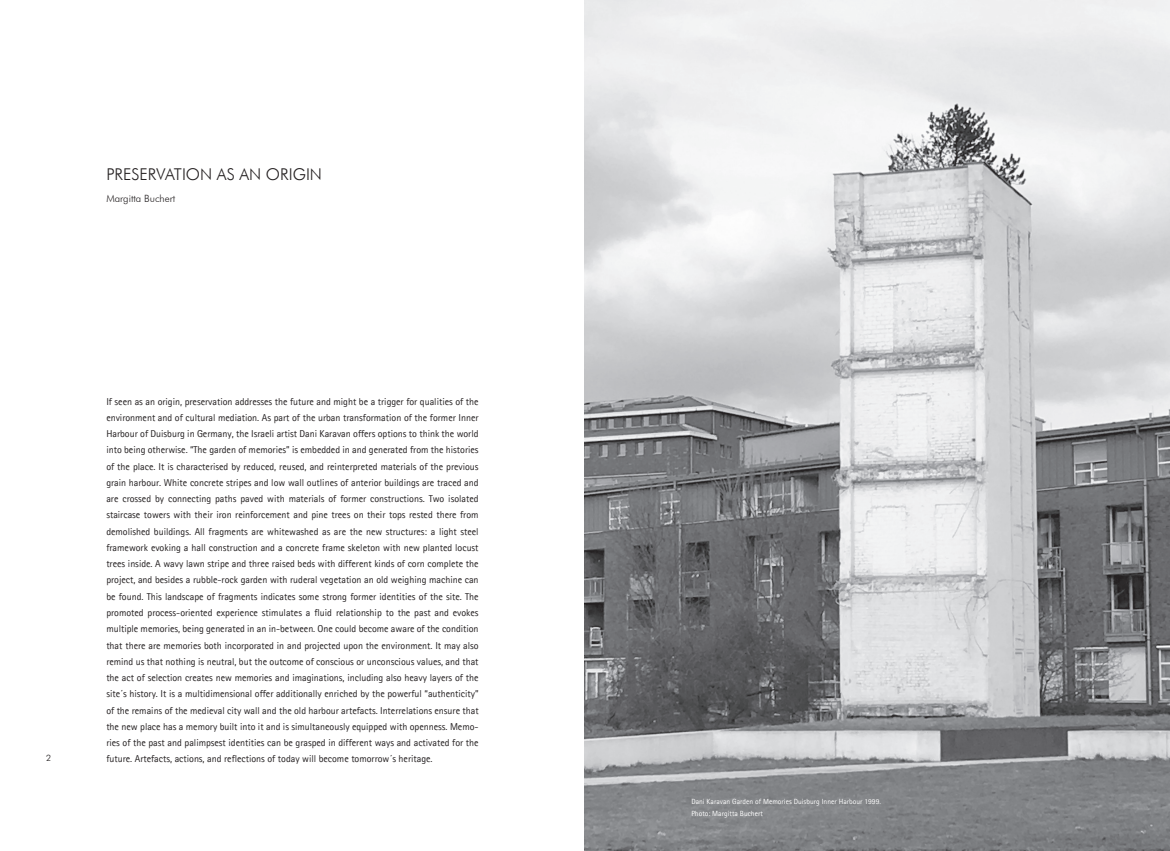
<style>
.page{position:relative;width:1170px;height:851px;background:#fff}
.page>*{position:absolute;margin:0;border:0;box-sizing:border-box;transform-origin:0 0}
.t1{font:300 16.25px "Futura BT";color:#231f20}
.t2{font:10px/16.2px "Agfa Rotis Sans Serif";letter-spacing:-.005em;color:#231f20;text-align:justify}
.t3{font:300 10px "Futura BT";color:#231f20}
.t4{font:300 8.75px "Futura BT";color:#231f20}
.t5{font:7.5px/11.2px "Agfa Rotis Sans Serif";color:#fff}
</style>
<div class="page">
<img style="left:585px;top:0;width:584px;height:850px">
<h1 class="t1" style="left:106px;top:164px;width:217px">PRESERVATION AS AN ORIGIN</h1>
<p class="t3" style="left:106px;top:192px;width:71px">Margitta Buchert</p>
<p class="t4" style="left:46px;top:752px;width:7px">2</p>
<p class="t2" style="left:106px;top:393px;width:374px">If seen as an origin, preservation addresses the future and might be a trigger for qualities of the environment and of cultural mediation. As part of the urban transformation of the former Inner Harbour of Duisburg in Germany, the Israeli artist Dani Karavan offers options to think the world into being otherwise. “The garden of memories” is embedded in and generated from the histories of the place. It is characterised by reduced, reused, and reinterpreted materials of the previous grain harbour. White concrete stripes and low wall outlines of anterior buildings are traced and are crossed by connecting paths paved with materials of former constructions. Two isolated staircase towers with their iron reinforcement and pine trees on their tops rested there from demolished buildings. All fragments are whitewashed as are the new structures: a light steel framework evoking a hall construction and a concrete frame skeleton with new planted locust trees inside. A wavy lawn stripe and three raised beds with different kinds of corn complete the project, and besides a rubble-rock garden with ruderal vegetation an old weighing machine can be found. This landscape of fragments indicates some strong former identities of the site. The promoted process-oriented experience stimulates a fluid relationship to the past and evokes multiple memories, being generated in an in-between. One could become aware of the condition that there are memories both incorporated in and projected upon the environment. It may also remind us that nothing is neutral, but the outcome of conscious or unconscious values, and that the act of selection creates new memories and imaginations, including also heavy layers of the site´s history. It is a multidimensional offer additionally enriched by the powerful “authenticity” of the remains of the medieval city wall and the old harbour artefacts. Interrelations ensure that the new place has a memory built into it and is simultaneously equipped with openness. Memo&shy;ries of the past and palimpsest identities can be grasped in different ways and activated for the future. Artefacts, actions, and reflections of today will become tomorrow´s heritage.</p>
<p class="t5" style="left:691px;top:795px;width:191px">Dani Karavan Garden of Memories Duisburg Inner Harbour 1999.<br>Photo: Margitta Buchert</p>
</div>
